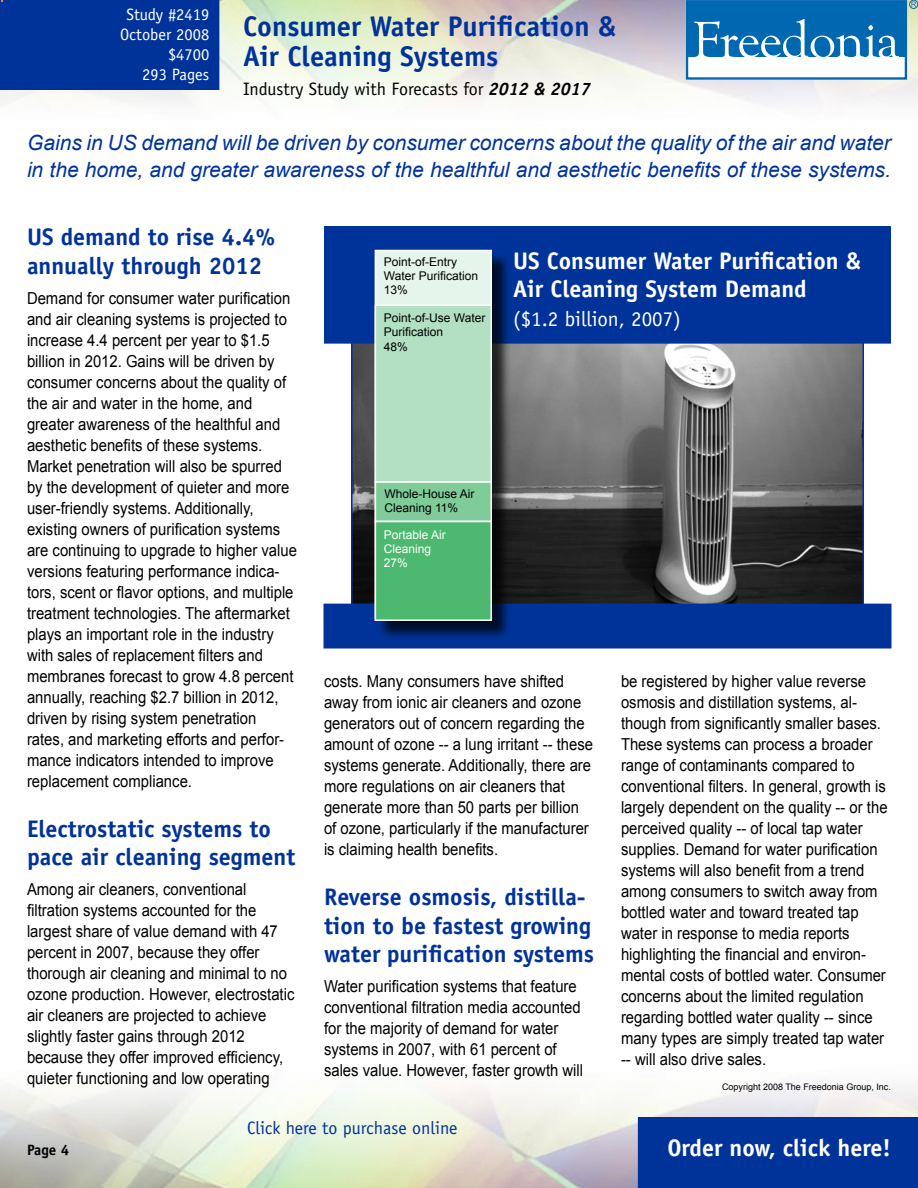
<style>
.page{position:relative;width:918px;height:1188px;background:#fff}
.page>*{position:absolute;margin:0;border:0;box-sizing:border-box;transform-origin:0 0}
.t1{font:700 28.5px/30px "Officina Sans";color:#039}
.t2{font:700 24px/28.8px "Officina Sans";color:#039}
.t3{font:700 24px/28.8px "Officina Sans";color:#fff}
.t4{font:italic 21px/27px "Arial";color:#039}
.t5{font:21px "Officina Sans";color:#fff}
.t6{font:18px "Officina Sans";color:#000}
.t7{font:18px "Officina Sans";color:#039}
.t8{font:16.5px/21px "Arial";color:#000;scale:.9 1}
.t9{font:16.5px/19.8px "Officina Sans";color:#fff;text-align:right}
.t10{font:700 15px "Officina Sans";color:#000}
.t11{font:12px/14.2px "Arial";color:#000}
.t12{font:12px/14.2px "Arial";color:#fff}
.t13{font:9px "Arial";color:#000}
.s1{font-weight:700;font-style:italic}
</style>
<div class="page">
<div style="left:638px;top:1117px;width:280px;height:71px;background:#039"></div>
<div style="left:686px;top:0;width:221px;height:80px;border:2px solid #0067b1"></div>
<div style="left:687px;top:1px;width:218px;height:56px;background:#0067b1"></div>
<svg style="left:694px;top:19px;width:205px;height:38px"></svg>
<div style="left:909px;top:0;width:9px;height:9px;border:1px solid #0067b1;border-radius:50%"></div>
<svg style="left:911px;top:2px;width:5px;height:5px"></svg>
<img style="left:354px;top:344px;width:507px;height:260px">
<div style="left:325px;top:227px;width:565px;height:116px;background:#039"></div>
<div style="left:324px;top:226px;width:567px;height:118px;border:2px solid #039"></div>
<div style="left:0;top:0;width:219px;height:90px;background:#039"></div>
<div style="left:324px;top:604px;width:567px;height:44px;background:#039"></div>
<div style="left:376px;top:251px;width:136px;height:389px;background:#000;opacity:.75"></div>
<div style="left:375px;top:250px;width:116px;height:369px;background:#e6f5eb"></div>
<div style="left:375px;top:305px;width:116px;height:177px;background:#b3e0c2"></div>
<div style="left:375px;top:304px;width:117px;height:179px;border:2px solid #fff"></div>
<div style="left:375px;top:482px;width:116px;height:39px;background:#80cc99"></div>
<div style="left:375px;top:481px;width:117px;height:41px;border:2px solid #fff"></div>
<div style="left:375px;top:522px;width:116px;height:98px;background:#4db870"></div>
<div style="left:375px;top:521px;width:117px;height:100px;border:2px solid #fff"></div>
<p class="t9" style="left:120px;top:5px;width:91px">Study #2419<br>October 2008 $4700<br>293 Pages</p>
<h1 class="t1" style="left:243px;top:11px;width:374px">Consumer Water Purification &amp;<br>Air Cleaning Systems</h1>
<p class="t6" style="left:243px;top:79px;width:349px">Industry Study with Forecasts for <span class="s1">2012 &amp; 2017</span></p>
<p class="t4" style="left:27px;top:130px;width:865px">Gains in US demand will be driven by consumer concerns about the quality of the air and water in the home, and greater awareness of the healthful and aesthetic benefits of these systems.</p>
<h2 class="t2" style="left:27px;top:222px;width:250px">US demand to rise 4.4% annually through 2012</h2>
<p class="t8" style="left:27px;top:288px;width:301px">Demand for consumer water purification and air cleaning systems is projected to increase 4.4 percent per year to $1.5 billion in 2012. Gains will be driven by consumer concerns about the quality of the air and water in the home, and greater awareness of the healthful and aesthetic benefits of these systems.<br>Market penetration will also be spurred by the development of quieter and more user-friendly systems. Additionally, existing owners of purification systems are continuing to upgrade to higher value versions featuring performance indica&shy;tors, scent or flavor options, and multiple treatment technologies. The aftermarket plays an important role in the industry with sales of replacement filters and membranes forecast to grow 4.8 percent annually, reaching $2.7 billion in 2012, driven by rising system penetration rates, and marketing efforts and perfor&shy;mance indicators intended to improve replacement compliance.</p>
<h2 class="t2" style="left:27px;top:814px;width:270px">Electrostatic systems to pace air cleaning segment</h2>
<p class="t8" style="left:27px;top:879px;width:299px">Among air cleaners, conventional filtration systems accounted for the largest share of value demand with 47 percent in 2007, because they offer thorough air cleaning and minimal to no ozone production. However, electrostatic air cleaners are projected to achieve slightly faster gains through 2012 because they offer improved efficiency, quieter functioning and low operating</p>
<p class="t11" style="left:384px;top:254px;width:96px">Point-of-Entry<br>Water Purification<br>13%</p>
<p class="t11" style="left:384px;top:311px;width:103px">Point-of-Use Water<br>Purification<br>48%</p>
<h2 class="t3" style="left:513px;top:246px;width:349px">US Consumer Water Purification &amp;<br>Air Cleaning System Demand</h2>
<p class="t5" style="left:513px;top:307px;width:169px">($1.2 billion, 2007)</p>
<p class="t11" style="left:384px;top:487px;width:92px">Whole-House Air<br>Cleaning 11%</p>
<p class="t12" style="left:384px;top:528px;width:64px">Portable Air<br>Cleaning<br>27%</p>
<p class="t8" style="left:324px;top:671px;width:300px">costs. Many consumers have shifted away from ionic air cleaners and ozone generators out of concern regarding the amount of ozone -- a lung irritant -- these systems generate. Additionally, there are more regulations on air cleaners that generate more than 50 parts per billion of ozone, particularly if the manufacturer is claiming health benefits.</p>
<h2 class="t2" style="left:324px;top:882px;width:271px">Reverse osmosis, distilla&shy;tion to be fastest growing water purification systems</h2>
<p class="t8" style="left:324px;top:976px;width:289px">Water purification systems that feature conventional filtration media accounted for the majority of demand for water systems in 2007, with 61 percent of sales value. However, faster growth will</p>
<p class="t8" style="left:621px;top:671px;width:298px">be registered by higher value reverse osmosis and distillation systems, al&shy;though from significantly smaller bases.<br>These systems can process a broader range of contaminants compared to conventional filters. In general, growth is largely dependent on the quality -- or the perceived quality -- of local tap water supplies. Demand for water purification systems will also benefit from a trend among consumers to switch away from bottled water and toward treated tap water in response to media reports highlighting the financial and environ&shy;mental costs of bottled water. Consumer concerns about the limited regulation regarding bottled water quality -- since many types are simply treated tap water -- will also drive sales.</p>
<p class="t13" style="left:722px;top:1081px;width:170px">Copyright 2008 The Freedonia Group, Inc.</p>
<p class="t7" style="left:247px;top:1117px;width:212px">Click here to purchase online</p>
<p class="t10" style="left:27px;top:1140px;width:31px">Page</p>
<h2 class="t3" style="left:667px;top:1133px;width:225px">Order now, click here!</h2>
</div>
